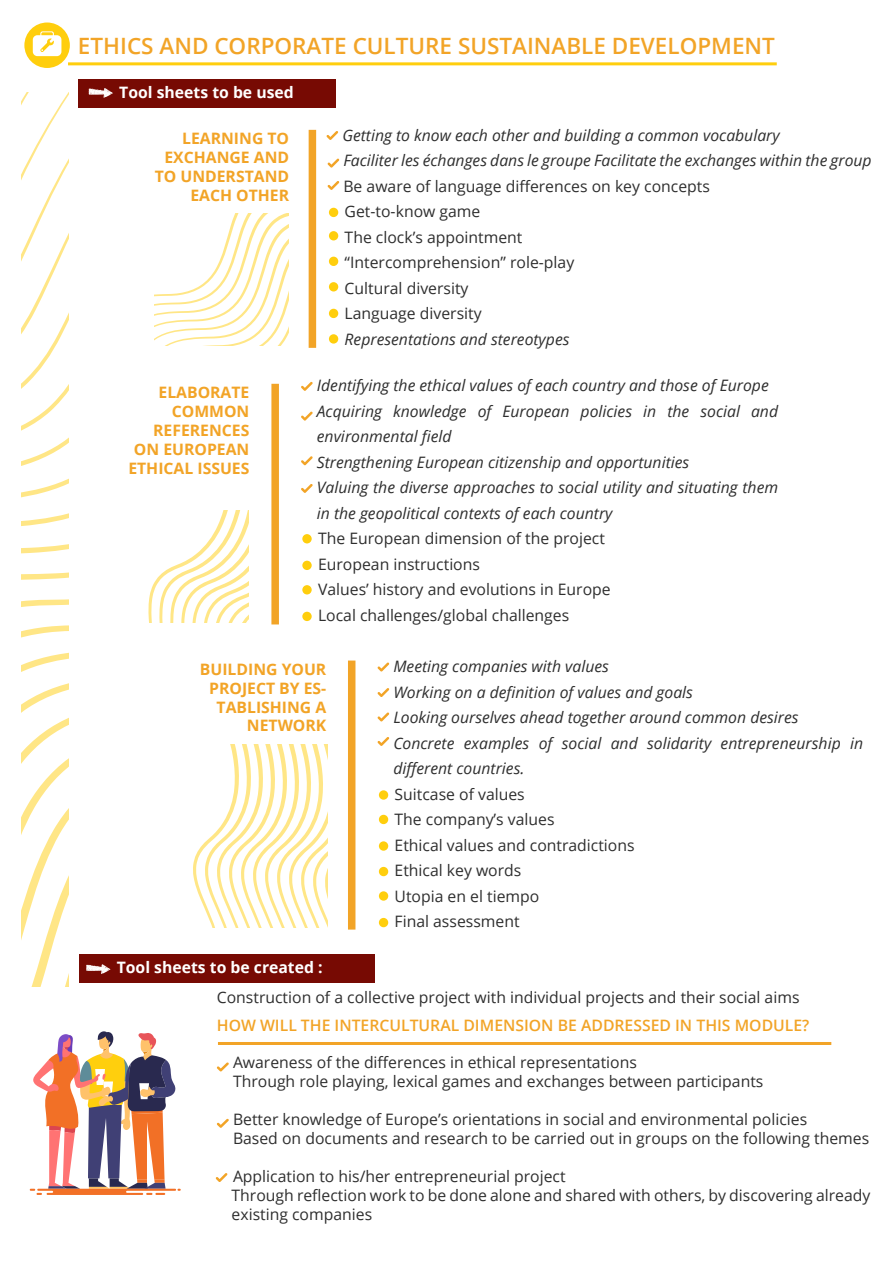
<style>
.page{position:relative;width:893px;height:1263px;background:#fff}
.page>*{position:absolute;margin:0;border:0;box-sizing:border-box;transform-origin:0 0}
.t1{font:600 22.5px "Open Sans";color:#f2a427}
.t2{font:15.75px/25.5px "Open Sans";color:#2e2e2e}
.t3{font:italic 15.75px/25.5px "Open Sans";color:#2e2e2e}
.t4{font:700 15.75px/18.9px "Open Sans";color:#f2a427;text-align:right}
.t5{font:600 15.75px "Open Sans";color:#f2a427}
.t6{font:700 15.75px "Open Sans";color:#fff}
</style>
<div class="page">
<div style="left:79px;top:954px;width:296px;height:28px;background:#770a03"></div>
<div style="left:78px;top:79px;width:258px;height:29px;background:#770a03"></div>
<svg style="left:88px;top:88px;width:25px;height:10px"></svg>
<svg style="left:86px;top:964px;width:25px;height:10px"></svg>
<svg style="left:154px;top:213px;width:134px;height:132px"></svg>
<svg style="left:148px;top:510px;width:101px;height:113px"></svg>
<svg style="left:193px;top:744px;width:134px;height:184px"></svg>
<div style="left:309px;top:130px;width:7px;height:218px;background:#f2a427"></div>
<div style="left:271px;top:384px;width:8px;height:240px;background:#f2a427"></div>
<div style="left:348px;top:660px;width:7px;height:269px;background:#f2a427"></div>
<hr style="left:218px;top:1042px;width:613px;height:3px;background:#f2a427">
<svg style="left:216px;top:1173px;width:11px;height:9px"></svg>
<svg style="left:217px;top:1062px;width:12px;height:9px"></svg>
<svg style="left:217px;top:1119px;width:12px;height:9px"></svg>
<svg style="left:326px;top:131px;width:12px;height:9px"></svg>
<svg style="left:301px;top:382px;width:12px;height:9px"></svg>
<svg style="left:301px;top:411px;width:12px;height:10px"></svg>
<svg style="left:301px;top:456px;width:12px;height:9px"></svg>
<svg style="left:301px;top:484px;width:12px;height:9px"></svg>
<svg style="left:377px;top:662px;width:12px;height:10px"></svg>
<svg style="left:377px;top:688px;width:12px;height:9px"></svg>
<svg style="left:377px;top:712px;width:12px;height:10px"></svg>
<svg style="left:377px;top:737px;width:12px;height:9px"></svg>
<svg style="left:327px;top:158px;width:12px;height:10px"></svg>
<svg style="left:327px;top:181px;width:12px;height:9px"></svg>
<div style="left:329px;top:208px;width:9px;height:9px;background:#ffce0d;border-radius:50%"></div>
<div style="left:329px;top:231px;width:9px;height:9px;background:#ffce0d;border-radius:50%"></div>
<div style="left:329px;top:257px;width:9px;height:9px;background:#ffce0d;border-radius:50%"></div>
<div style="left:329px;top:282px;width:9px;height:9px;background:#ffce0d;border-radius:50%"></div>
<div style="left:329px;top:309px;width:9px;height:9px;background:#ffce0d;border-radius:50%"></div>
<div style="left:329px;top:334px;width:9px;height:10px;background:#ffce0d;border-radius:50%"></div>
<div style="left:302px;top:534px;width:10px;height:9px;background:#ffce0d;border-radius:50%"></div>
<div style="left:302px;top:561px;width:10px;height:9px;background:#ffce0d;border-radius:50%"></div>
<div style="left:302px;top:585px;width:10px;height:9px;background:#ffce0d;border-radius:50%"></div>
<div style="left:302px;top:612px;width:10px;height:9px;background:#ffce0d;border-radius:50%"></div>
<div style="left:379px;top:790px;width:9px;height:10px;background:#ffce0d;border-radius:50%"></div>
<div style="left:379px;top:815px;width:9px;height:9px;background:#ffce0d;border-radius:50%"></div>
<div style="left:379px;top:841px;width:9px;height:10px;background:#ffce0d;border-radius:50%"></div>
<div style="left:379px;top:867px;width:9px;height:9px;background:#ffce0d;border-radius:50%"></div>
<div style="left:379px;top:891px;width:9px;height:10px;background:#ffce0d;border-radius:50%"></div>
<div style="left:379px;top:918px;width:9px;height:9px;background:#ffce0d;border-radius:50%"></div>
<svg style="left:21px;top:92px;width:47px;height:894px"></svg>
<svg style="left:30px;top:1031px;width:151px;height:164px"></svg>
<svg style="left:21px;top:20px;width:52px;height:51px"></svg>
<div style="left:18px;top:17px;width:58px;height:57px;border:6px solid #fff;border-radius:50%"></div>
<svg style="left:33px;top:31px;width:28px;height:25px"></svg>
<hr style="left:68px;top:62px;width:709px;height:3px;background:#ffce0d">
<h1 class="t1" style="left:78px;top:31px;width:698px">ETHICS AND CORPORATE CULTURE SUSTAINABLE DEVELOPMENT</h1>
<p class="t6" style="left:119px;top:81px;width:176px">Tool sheets to be used</p>
<p class="t4" style="left:155px;top:128px;width:136px">LEARNING TO<br>EXCHANGE AND<br>TO UNDERSTAND<br>EACH OTHER</p>
<p class="t3" style="left:342px;top:122px;width:531px">Getting to know each other and building a common vocabulary<br>Faciliter les échanges dans le groupe Facilitate the exchanges within the group</p>
<p class="t2" style="left:343px;top:173px;width:368px">Be aware of language differences on key concepts<br>Get-to-know game<br>The clock’s appointment<br>“Intercomprehension” role-play<br>Cultural diversity<br>Language diversity</p>
<p class="t3" style="left:345px;top:326px;width:226px">Representations and stereotypes</p>
<p class="t3" style="left:317px;top:372px;width:463px">Identifying the ethical values of each country and those of Europe Acquiring knowledge of European policies in the social and environmental field<br>Strengthening European citizenship and opportunities<br>Valuing the diverse approaches to social utility and situating them in the geopolitical contexts of each country</p>
<p class="t2" style="left:318px;top:525px;width:294px">The European dimension of the project European instructions<br>Values’ history and evolutions in Europe Local challenges/global challenges</p>
<p class="t4" style="left:128px;top:382px;width:123px">ELABORATE<br>COMMON<br>REFERENCES<br>ON EUROPEAN<br>ETHICAL ISSUES</p>
<p class="t4" style="left:200px;top:659px;width:128px">BUILDING YOUR<br>PROJECT BY ES-<br>TABLISHING A<br>NETWORK</p>
<p class="t3" style="left:393px;top:653px;width:471px">Meeting companies with values<br>Working on a definition of values and goals<br>Looking ourselves ahead together around common desires Concrete examples of social and solidarity entrepreneurship in different countries.</p>
<p class="t2" style="left:395px;top:781px;width:242px">Suitcase of values<br>The company’s values<br>Ethical values and contradictions<br>Ethical key words<br>Utopia en el tiempo<br>Final assessment</p>
<p class="t6" style="left:117px;top:956px;width:207px">Tool sheets to be created :</p>
<p class="t2" style="left:217px;top:984px;width:584px">Construction of a collective project with individual projects and their social aims</p>
<p class="t5" style="left:217px;top:1014px;width:594px">HOW WILL THE INTERCULTURAL DIMENSION BE ADDRESSED IN THIS MODULE?</p>
<p class="t2" style="left:233px;top:1053px;width:532px;line-height:18.9px">Awareness of the differences in ethical representations<br>Through role playing, lexical games and exchanges between participants</p>
<p class="t2" style="left:233px;top:1109px;width:638px;line-height:18.9px">Better knowledge of Europe’s orientations in social and environmental policies<br>Based on documents and research to be carried out in groups on the following themes</p>
<p class="t2" style="left:232px;top:1166px;width:640px;line-height:18.9px">Application to his/her entrepreneurial project<br>Through reflection work to be done alone and shared with others, by discovering already existing companies</p>
</div>
